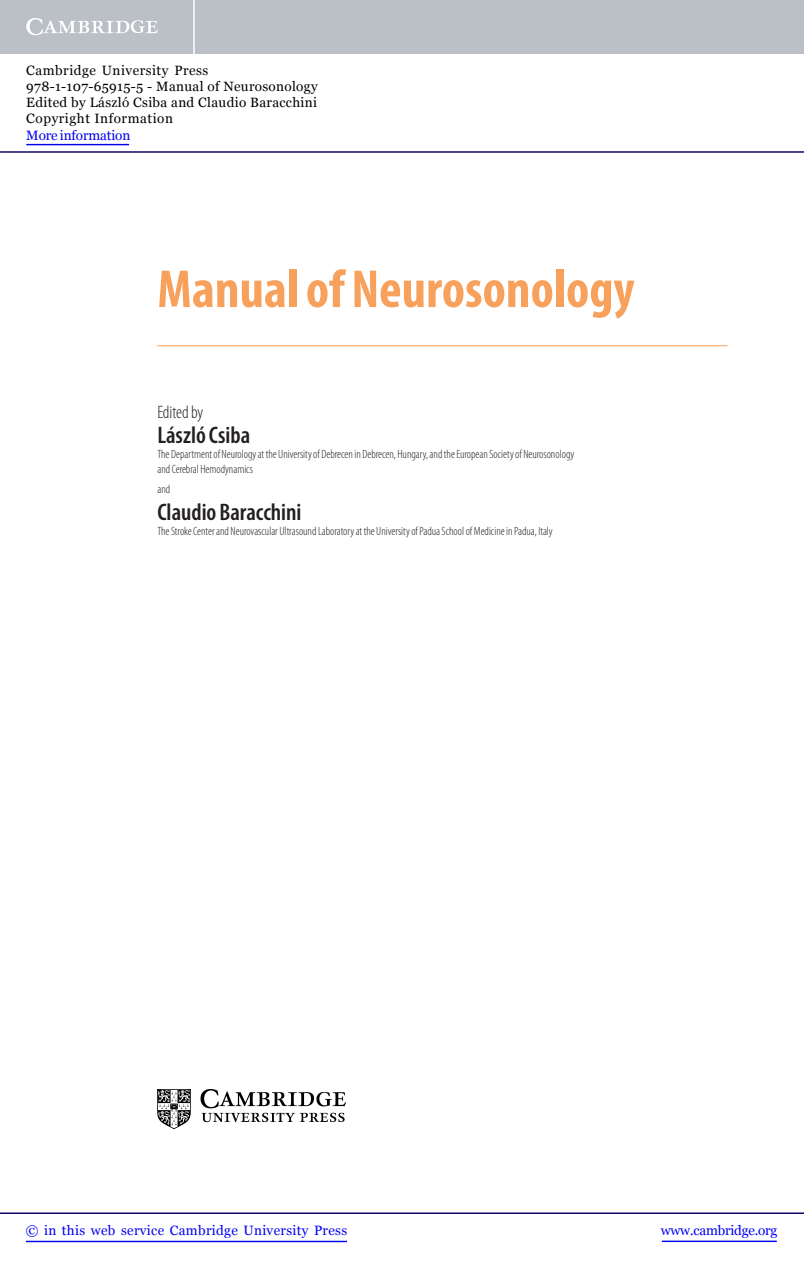
<style>
.page{position:relative;width:804px;height:1264px;background:#fff}
.page>*{position:absolute;margin:0;border:0;box-sizing:border-box;transform-origin:0 0}
.t1{font:700 condensed 54px "Myriad Pro";color:#f8a15c}
.t2{font:600 condensed 24px "Myriad Pro";color:#231f20}
.t3{font:300 condensed 18px "Myriad Pro";letter-spacing:-.005em;color:#231f20}
.t4{font:13.5px/16.2px "Georgia";letter-spacing:.025em;color:#000}
.t5{font:13.5px "Georgia";letter-spacing:.025em;color:#0000f1}
.t6{font:13.5px "Georgia";letter-spacing:-.015em;color:#0000f1}
.t7{font:13.5px "Georgia";letter-spacing:-.01em;color:#0000f1}
.t8{font:300 condensed 12px/15px "Myriad Pro";color:#231f20}
</style>
<div class="page">
<img style="left:158px;top:1089px;width:188px;height:40px">
<hr style="left:157px;top:345px;width:570px;height:1px;background:#f8a15c">
<div style="left:0;top:0;width:804px;height:54px;background:#bac0c6"></div>
<svg style="left:26px;top:18px;width:132px;height:17px"></svg>
<hr style="left:193px;top:0;width:2px;height:54px;background:#fff">
<hr style="left:0;top:151px;width:804px;height:2px;background:#150666">
<hr style="left:662px;top:1240px;width:114px;height:2px;background:#0000f1">
<hr style="left:0;top:1212px;width:804px;height:1px;background:#150666">
<hr style="left:26px;top:1240px;width:321px;height:2px;background:#0000f1">
<hr style="left:26px;top:144px;width:103px;height:1px;background:#0000f1">
<p class="t4" style="left:26px;top:62px;width:293px">Cambridge University Press 978-1-107-65915-5 - Manual of Neurosonology Edited by László Csiba and Claudio Baracchini Copyright Information</p>
<p class="t7" style="left:26px;top:127px;width:105px">More information</p>
<h1 class="t1" style="left:157px;top:255px;width:478px">Manual of Neurosonology</h1>
<h3 class="t3" style="left:157px;top:402px;width:47px">Edited by</h3>
<h2 class="t2" style="left:157px;top:422px;width:94px">László Csiba</h2>
<p class="t8" style="left:157px;top:447px;width:418px">The Department of Neurology at the University of Debrecen in Debrecen, Hungary, and the European Society of Neurosonology and Cerebral Hemodynamics</p>
<p class="t8" style="left:157px;top:482px;width:14px">and</p>
<h2 class="t2" style="left:157px;top:499px;width:146px">Claudio Baracchini</h2>
<p class="t8" style="left:157px;top:524px;width:397px">The Stroke Center and Neurovascular Ultrasound Laboratory at the University of Padua School of Medicine in Padua, Italy</p>
<p class="t5" style="left:26px;top:1222px;width:323px">© in this web service Cambridge University Press</p>
<p class="t6" style="left:661px;top:1222px;width:118px">www.cambridge.org</p>
</div>
